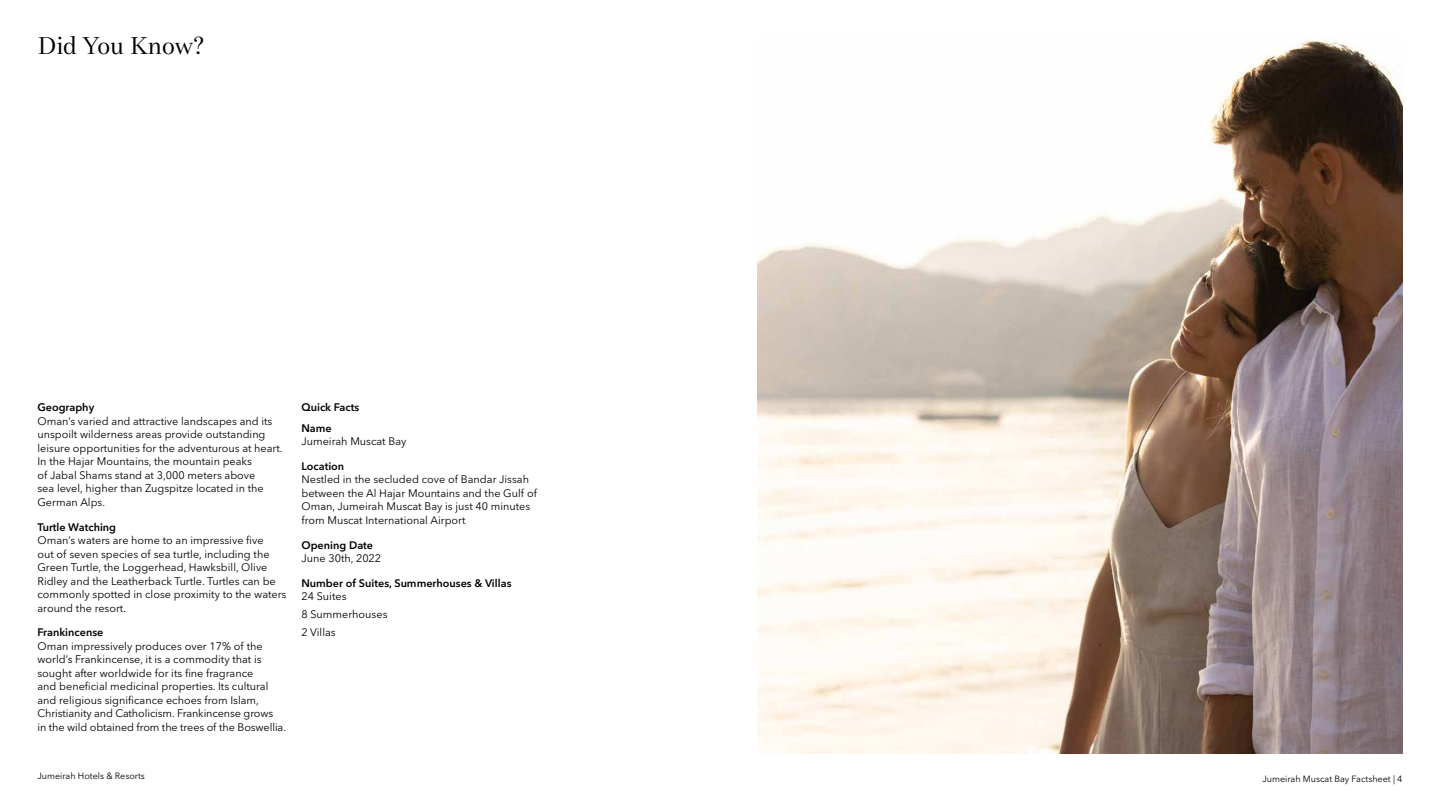
<style>
.page{position:relative;width:1440px;height:810px;background:#fff}
.page>*{position:absolute;margin:0;border:0;box-sizing:border-box;transform-origin:0 0}
.t1{font:24px "Bressay Display";color:#000}
.t2{font:10.88px/13.5px "Avenir Next World";color:#000}
.t3{font:600 10.88px/20.2px "Avenir Next World";color:#000}
.t4{font:9px "Avenir Next World";color:#000}
</style>
<div class="page">
<img style="left:758px;top:40px;width:645px;height:714px">
<h1 class="t1" style="left:38px;top:32px;width:168px">Did You Know?</h1>
<p class="t3" style="left:38px;top:397px;width:58px">Geography</p>
<p class="t2" style="left:38px;top:414px;width:247px">Oman’s varied and attractive landscapes and its unspoilt wilderness areas provide outstanding leisure opportunities for the adventurous at heart.<br>In the Hajar Mountains, the mountain peaks<br>of Jabal Shams stand at 3,000 meters above<br>sea level, higher than Zugspitze located in the German Alps.</p>
<p class="t3" style="left:38px;top:517px;width:80px">Turtle Watching</p>
<p class="t2" style="left:38px;top:534px;width:250px">Oman’s waters are home to an impressive five<br>out of seven species of sea turtle, including the Green Turtle, the Loggerhead, Hawksbill, Olive Ridley and the Leatherback Turtle. Turtles can be commonly spotted in close proximity to the waters around the resort.</p>
<p class="t3" style="left:38px;top:622px;width:67px">Frankincense</p>
<p class="t2" style="left:38px;top:639px;width:250px">Oman impressively produces over 17% of the world’s Frankincense, it is a commodity that is sought after worldwide for its fine fragrance<br>and beneficial medicinal properties. Its cultural and religious significance echoes from Islam, Christianity and Catholicism. Frankincense grows<br>in the wild obtained from the trees of the Boswellia.</p>
<p class="t3" style="left:302px;top:397px;width:59px">Quick Facts<br>Name</p>
<p class="t2" style="left:302px;top:435px;width:106px">Jumeirah Muscat Bay</p>
<p class="t3" style="left:302px;top:456px;width:44px">Location</p>
<p class="t2" style="left:302px;top:473px;width:237px">Nestled in the secluded cove of Bandar Jissah between the Al Hajar Mountains and the Gulf of Oman, Jumeirah Muscat Bay is just 40 minutes from Muscat International Airport</p>
<p class="t3" style="left:302px;top:535px;width:73px">Opening Date</p>
<p class="t2" style="left:302px;top:552px;width:81px">June 30th, 2022</p>
<p class="t3" style="left:302px;top:573px;width:212px">Number of Suites, Summerhouses &amp; Villas</p>
<p class="t2" style="left:302px;top:588px;width:87px;line-height:18px">24 Suites<br>8 Summerhouses<br>2 Villas</p>
<p class="t4" style="left:38px;top:769px;width:109px">Jumeirah Hotels &amp; Resorts</p>
<p class="t4" style="left:1263px;top:772px;width:141px">Jumeirah Muscat Bay Factsheet | 4</p>
</div>
